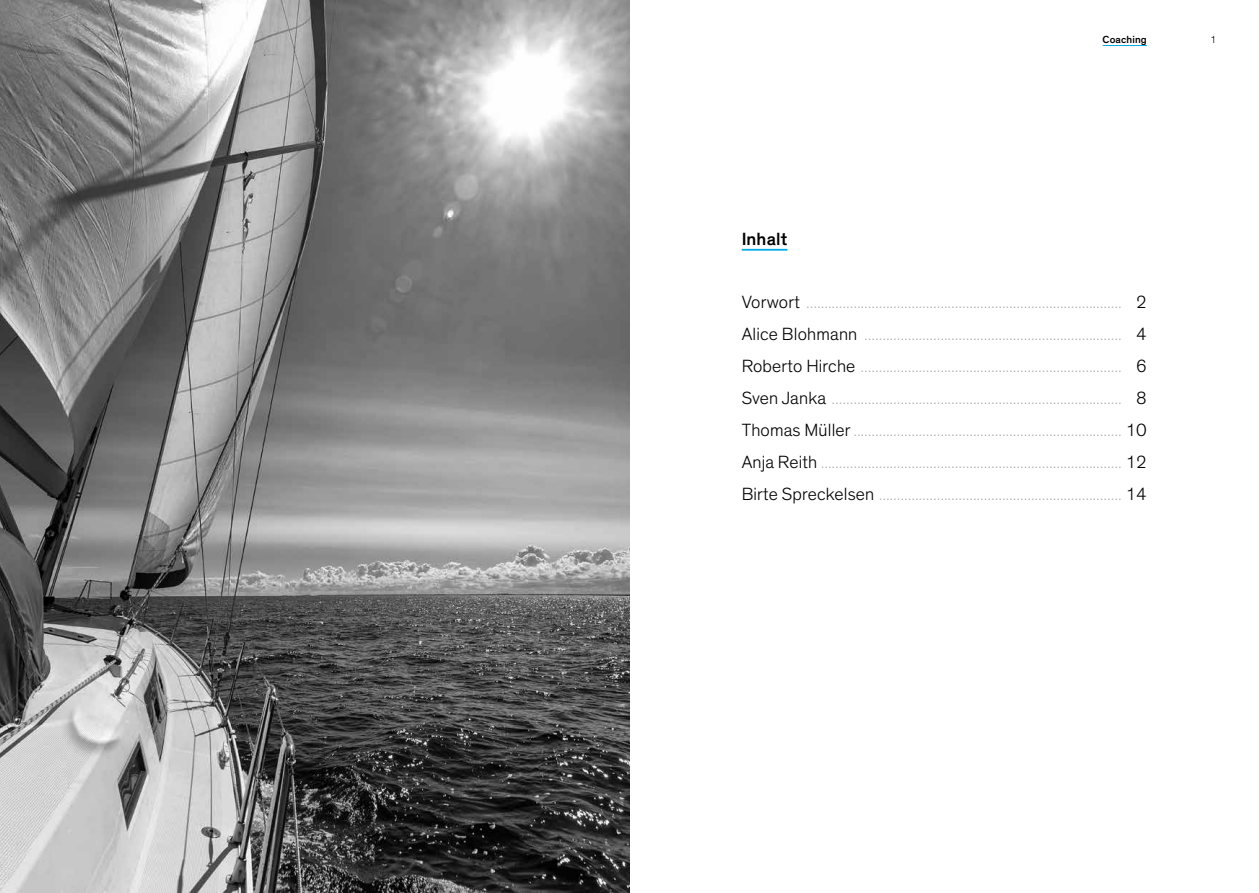
<style>
.page{position:relative;width:1259px;height:893px;background:#fff}
.page>*{position:absolute;margin:0;border:0;box-sizing:border-box;transform-origin:0 0}
.t1{font:500 18px "Theinhardt";letter-spacing:.01em;color:#000}
.t2{font:300 12px "Theinhardt";color:#9d9d9c}
.t3{font:500 10.5px "Theinhardt";letter-spacing:.01em;color:#000}
.t4{font:300 10.5px "Theinhardt";color:#000}
.s1{font-size:18px;color:#000}
</style>
<div class="page">
<hr style="left:1102px;top:45px;width:44px;height:1px;background:#00ace8">
<hr style="left:741px;top:249px;width:46px;height:2px;background:#00ace8">
<img style="left:0;top:0;width:629px;height:893px">
<h1 class="t1" style="left:741px;top:228px;width:47px">Inhalt</h1>
<p class="t3" style="left:1102px;top:33px;width:46px">Coaching</p>
<p class="t4" style="left:1210px;top:33px;width:8px">1</p>
<p class="t2" style="left:741px;top:297px;width:407px"><span class="s1">Vorwort</span> ....................................................................................... <span class="s1">2</span></p>
<p class="t2" style="left:741px;top:329px;width:407px"><span class="s1">Alice Blohmann</span> ....................................................................... <span class="s1">4</span></p>
<p class="t2" style="left:741px;top:361px;width:407px"><span class="s1">Roberto Hirche</span> ........................................................................ <span class="s1">6</span></p>
<p class="t2" style="left:741px;top:393px;width:407px"><span class="s1">Sven Janka</span> ................................................................................ <span class="s1">8</span></p>
<p class="t2" style="left:741px;top:425px;width:406px"><span class="s1">Thomas Müller</span> .......................................................................... <span class="s1">10</span></p>
<p class="t2" style="left:741px;top:457px;width:407px"><span class="s1">Anja Reith</span> ................................................................................... <span class="s1">12</span></p>
<p class="t2" style="left:741px;top:489px;width:407px"><span class="s1">Birte Spreckelsen</span> ................................................................... <span class="s1">14</span></p>
</div>
